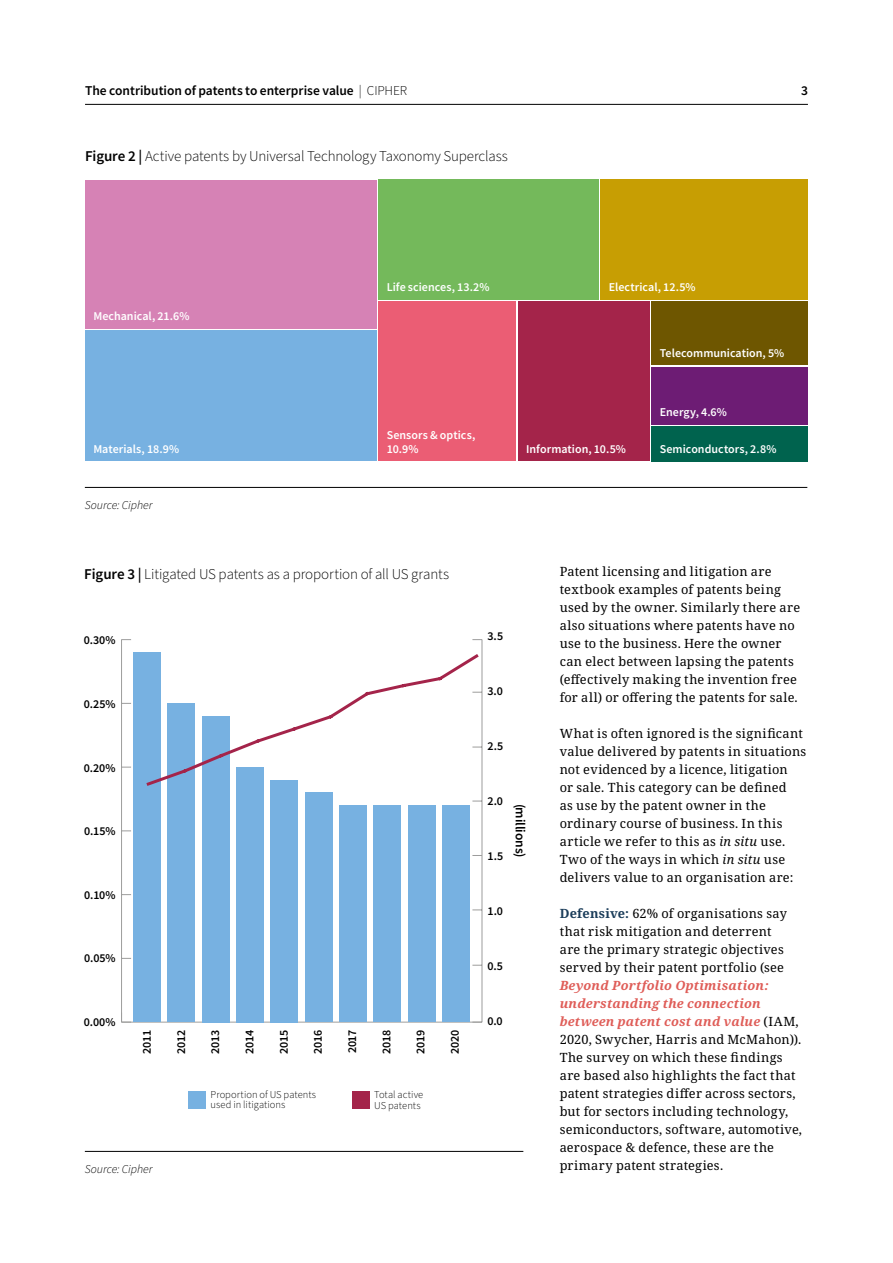
<style>
.page{position:relative;width:893px;height:1263px;background:#fff}
.page>*{position:absolute;margin:0;border:0;box-sizing:border-box;transform-origin:0 0}
.t1{font:300 15px "Source Sans Pro";letter-spacing:-.01em;color:#000}
.t2{font:600 13.5px "Source Sans Pro";letter-spacing:-.005em;color:#000}
.t3{font:12.75px/18px "Noto Serif";letter-spacing:.02em;color:#000}
.t4{font:600 12px/13.5px "Source Sans Pro";color:#fff}
.t5{font:600 12px "Source Sans Pro";letter-spacing:-.01em;color:#000}
.t6{font:italic 300 12px "Source Sans Pro";letter-spacing:-.005em;color:#000}
.t7{font:300 10.5px/10.5px "Source Sans Pro";letter-spacing:.005em;color:#000}
.s1{font-weight:300}
.s2{font-weight:600}
.s3{font-style:italic}
.s4{font-weight:700;color:#1b3d5a}
.s5{font-weight:700;font-style:italic;color:#df5d58}
</style>
<div class="page">
<hr style="left:85px;top:104px;width:723px;height:1px;background:#000">
<div style="left:85px;top:180px;width:291px;height:148px;background:#d682b5"></div>
<div style="left:378px;top:180px;width:220px;height:120px;background:#74b95b"></div>
<div style="left:600px;top:180px;width:208px;height:120px;background:#c79e03"></div>
<div style="left:85px;top:330px;width:291px;height:131px;background:#77b1e1"></div>
<div style="left:378px;top:301px;width:138px;height:160px;background:#eb5d74"></div>
<div style="left:518px;top:301px;width:131px;height:160px;background:#a4244a"></div>
<div style="left:651px;top:301px;width:157px;height:64px;background:#6e5600"></div>
<div style="left:651px;top:367px;width:157px;height:58px;background:#6d1c74"></div>
<div style="left:651px;top:426px;width:157px;height:35px;background:#00634e"></div>
<hr style="left:85px;top:487px;width:722px;height:1px;background:#000">
<hr style="left:85px;top:1151px;width:438px;height:1px;background:#000">
<div style="left:188px;top:1091px;width:17px;height:17px;background:#77b1e1"></div>
<div style="left:352px;top:1091px;width:17px;height:17px;background:#a4244a"></div>
<hr style="left:122px;top:1022px;width:360px;height:1px;background:#9d9d9c">
<hr style="left:121px;top:640px;width:1px;height:382px;background:#9d9d9c">
<svg style="left:121px;top:1021px;width:10px;height:2px"></svg>
<div style="left:442px;top:805px;width:28px;height:217px;background:#77b1e1"></div>
<div style="left:408px;top:805px;width:28px;height:217px;background:#77b1e1"></div>
<div style="left:374px;top:805px;width:27px;height:217px;background:#77b1e1"></div>
<div style="left:339px;top:805px;width:28px;height:217px;background:#77b1e1"></div>
<div style="left:305px;top:793px;width:27px;height:229px;background:#77b1e1"></div>
<div style="left:271px;top:780px;width:27px;height:242px;background:#77b1e1"></div>
<div style="left:236px;top:767px;width:28px;height:255px;background:#77b1e1"></div>
<div style="left:202px;top:716px;width:27px;height:306px;background:#77b1e1"></div>
<div style="left:167px;top:703px;width:28px;height:319px;background:#77b1e1"></div>
<div style="left:133px;top:652px;width:28px;height:370px;background:#77b1e1"></div>
<svg style="left:146px;top:654px;width:335px;height:134px"></svg>
<hr style="left:482px;top:640px;width:1px;height:382px;background:#9d9d9c">
<p class="t2" style="left:85px;top:82px;width:324px">The contribution of patents to enterprise value <span class="s1">| CIPHER</span></p>
<p class="t2" style="left:801px;top:82px;width:8px">3</p>
<p class="t1" style="left:85px;top:146px;width:424px"><span class="s2">Figure 2 |</span> Active patents by Universal Technology Taxonomy Superclass</p>
<p class="t4" style="left:93px;top:309px;width:98px">Mechanical, 21.6%</p>
<p class="t4" style="left:93px;top:442px;width:88px">Materials, 18.9%</p>
<p class="t6" style="left:85px;top:497px;width:69px">Source: Cipher</p>
<p class="t4" style="left:387px;top:280px;width:104px">Life sciences, 13.2%</p>
<p class="t4" style="left:609px;top:280px;width:88px">Electrical, 12.5%</p>
<p class="t4" style="left:387px;top:428px;width:90px">Sensors &amp; optics,<br>10.9%</p>
<p class="t4" style="left:526px;top:442px;width:101px">Information, 10.5%</p>
<p class="t4" style="left:660px;top:346px;width:126px">Telecommunication, 5%</p>
<p class="t4" style="left:660px;top:405px;width:69px">Energy, 4.6%</p>
<p class="t4" style="left:660px;top:442px;width:118px">Semiconductors, 2.8%</p>
<p class="t1" style="left:84px;top:564px;width:366px"><span class="s2">Figure 3 |</span> Litigated US patents as a proportion of all US grants</p>
<p class="t5" style="left:84px;top:632px;width:33px">0.30%</p>
<p class="t5" style="left:84px;top:696px;width:33px">0.25%</p>
<p class="t5" style="left:84px;top:760px;width:33px">0.20%</p>
<p class="t5" style="left:84px;top:823px;width:33px">0.15%</p>
<p class="t5" style="left:84px;top:887px;width:33px">0.10%</p>
<p class="t5" style="left:84px;top:950px;width:33px">0.05%</p>
<p class="t5" style="left:84px;top:1014px;width:33px">0.00%</p>
<p class="t5" style="left:139px;top:1054px;width:25px;rotate:-90deg">2011</p>
<p class="t5" style="left:173px;top:1054px;width:26px;rotate:-90deg">2012</p>
<p class="t5" style="left:207px;top:1054px;width:26px;rotate:-90deg">2013</p>
<p class="t5" style="left:242px;top:1054px;width:25px;rotate:-90deg">2014</p>
<p class="t5" style="left:276px;top:1054px;width:26px;rotate:-90deg">2015</p>
<p class="t5" style="left:310px;top:1054px;width:25px;rotate:-90deg">2016</p>
<p class="t5" style="left:344px;top:1053px;width:25px;rotate:-90deg">2017</p>
<p class="t5" style="left:379px;top:1054px;width:26px;rotate:-90deg">2018</p>
<p class="t5" style="left:413px;top:1054px;width:26px;rotate:-90deg">2019</p>
<p class="t5" style="left:447px;top:1054px;width:26px;rotate:-90deg">2020</p>
<p class="t7" style="left:211px;top:1089px;width:107px">Proportion of US patents used in litigations</p>
<p class="t7" style="left:374px;top:1089px;width:51px">Total active<br>US patents</p>
<p class="t6" style="left:85px;top:1161px;width:69px">Source: Cipher</p>
<p class="t5" style="left:487px;top:629px;width:17px">3.5</p>
<p class="t5" style="left:487px;top:683px;width:17px">3.0</p>
<p class="t5" style="left:487px;top:738px;width:17px">2.5</p>
<p class="t5" style="left:487px;top:793px;width:17px">2.0</p>
<p class="t5" style="left:487px;top:848px;width:17px">1.5</p>
<p class="t2" style="left:529px;top:803px;width:56px;rotate:90deg">(millions)</p>
<p class="t5" style="left:487px;top:903px;width:17px">1.0</p>
<p class="t5" style="left:487px;top:958px;width:17px">0.5</p>
<p class="t5" style="left:487px;top:1013px;width:17px">0.0</p>
<p class="t3" style="left:560px;top:563px;width:242px">Patent licensing and litigation are textbook examples of patents being used by the owner. Similarly there are also situations where patents have no use to the business. Here the owner can elect between lapsing the patents (effectively making the invention free for all) or offering the patents for sale.</p>
<p class="t3" style="left:560px;top:725px;width:248px">What is often ignored is the significant value delivered by patents in situations not evidenced by a licence, litigation<br>or sale. This category can be defined<br>as use by the patent owner in the ordinary course of business. In this article we refer to this as <span class="s3">in situ</span> use.<br>Two of the ways in which <span class="s3">in situ</span> use delivers value to an organisation are:</p>
<p class="t3" style="left:560px;top:905px;width:229px"><span class="s4">Defensive:</span> 62% of organisations say that risk mitigation and deterrent are the primary strategic objectives served by their patent portfolio (see</p>
<p class="t3" style="left:560px;top:977px;width:244px"><span class="s5">Beyond Portfolio Optimisation: understanding the connection between patent cost and value</span> (IAM, 2020, Swycher, Harris and McMahon)).<br>The survey on which these findings are based also highlights the fact that patent strategies differ across sectors, but for sectors including technology, semiconductors, software, automotive, aerospace &amp; defence, these are the primary patent strategies.</p>
</div>
